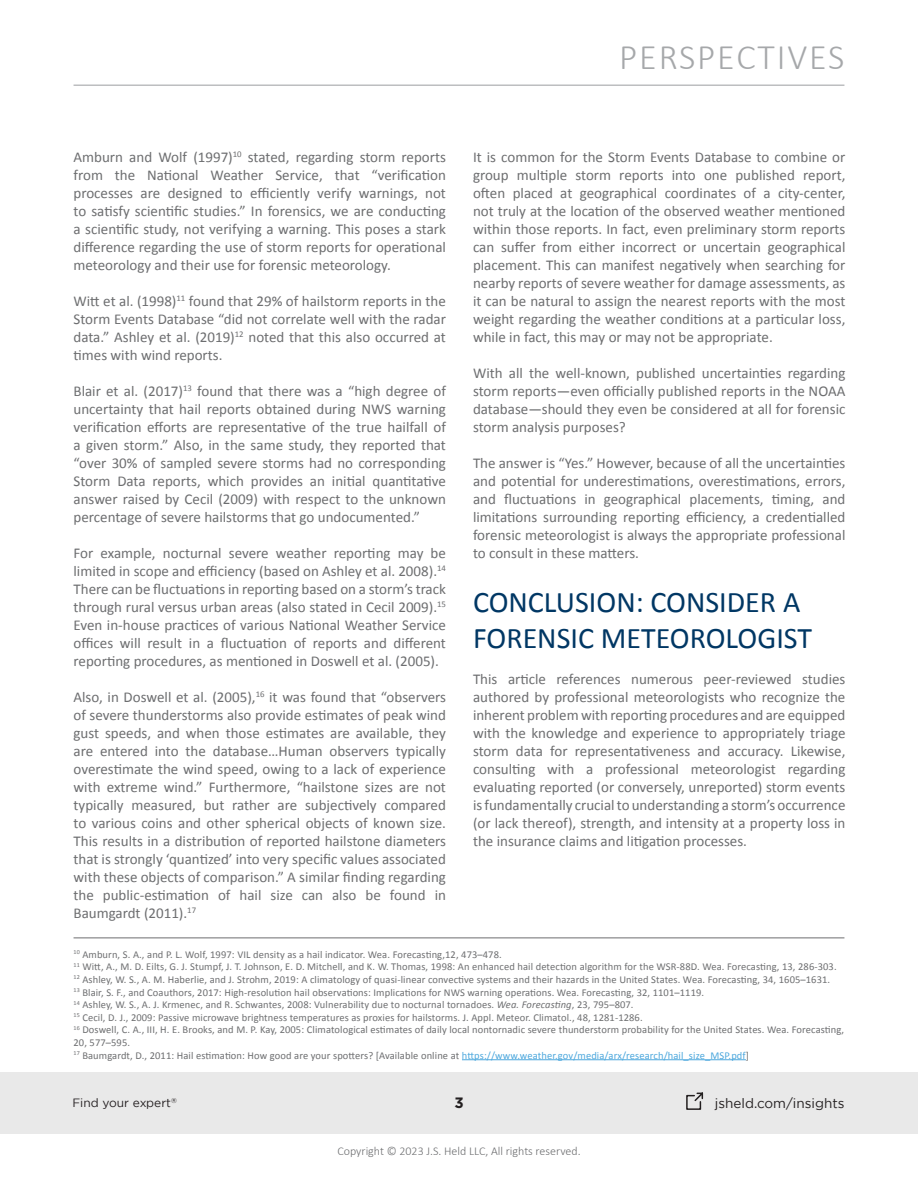
<style>
.page{position:relative;width:918px;height:1188px;background:#fff}
.page>*{position:absolute;margin:0;border:0;box-sizing:border-box;transform-origin:0 0}
.t1{font:300 36px "Calibri";letter-spacing:.05em;color:#a6a8aa}
.Main_Titles{font:30px/36px "Calibri";color:#003764}
.Text_Styles{font:15px/18px "Calibri";color:#6d6e70;text-align:justify}
.t2{font:700 15px "Gotham";color:#231f20}
.t3{font:13.5px "Gotham";color:#231f20}
.t4{font:300 12px "Calibri";color:#6d6e70}
.t5{font:12px "Gotham";color:#241f21}
.t6{font:10.5px/12.6px "Calibri";letter-spacing:.01em;color:#6d6e70}
.t7{font:10.5px "Calibri";letter-spacing:.01em;color:#6e6f71}
.t8{font:7.05px "Gotham";color:#241f21}
.s1{font-style:italic}
.s2{color:#4da8dd}
</style>
<div class="page">
<div style="left:0;top:1072px;width:918px;height:62px;background:#e9e9e9"></div>
<hr style="left:74px;top:85px;width:770px;height:1px;background:#a6a8ab">
<svg style="left:686px;top:1092px;width:18px;height:18px"></svg>
<hr style="left:74px;top:938px;width:770px;height:1px;background:#6d6e70">
<hr style="left:462px;top:1059px;width:284px;height:1px;background:#4da8dd">
<h1 class="t1" style="left:619px;top:35px;width:227px">PERSPECTIVES</h1>
<p class="Text_Styles" style="left:74px;top:147px;width:374px">Amburn and Wolf (1997)<sup>10</sup> stated, regarding storm reports from the National Weather Service, that “verification processes are designed to efficiently verify warnings, not to satisfy scientific studies.” In forensics, we are conducting a scientific study, not verifying a warning. This poses a stark difference regarding the use of storm reports for operational meteorology and their use for forensic meteorology.</p>
<p class="Text_Styles" style="left:74px;top:291px;width:374px">Witt et al. (1998)<sup>11</sup> found that 29% of hailstorm reports in the Storm Events Database “did not correlate well with the radar data.” Ashley et al. (2019)<sup>12</sup> noted that this also occurred at times with wind reports.</p>
<p class="Text_Styles" style="left:74px;top:381px;width:374px">Blair et al. (2017)<sup>13</sup> found that there was a “high degree of uncertainty that hail reports obtained during NWS warning verification efforts are representative of the true hailfall of a given storm.” Also, in the same study, they reported that “over 30% of sampled severe storms had no corresponding Storm Data reports, which provides an initial quantitative answer raised by Cecil (2009) with respect to the unknown percentage of severe hailstorms that go undocumented.”</p>
<p class="Text_Styles" style="left:74px;top:543px;width:374px">For example, nocturnal severe weather reporting may be limited in scope and efficiency (based on Ashley et al. 2008).<sup>14<br></sup>There can be fluctuations in reporting based on a storm’s track through rural versus urban areas (also stated in Cecil 2009).<sup>15<br></sup>Even in-house practices of various National Weather Service offices will result in a fluctuation of reports and different reporting procedures, as mentioned in Doswell et al. (2005).</p>
<p class="Text_Styles" style="left:74px;top:687px;width:374px">Also, in Doswell et al. (2005),<sup>16</sup> it was found that “observers of severe thunderstorms also provide estimates of peak wind gust speeds, and when those estimates are available, they are entered into the database…Human observers typically overestimate the wind speed, owing to a lack of experience with extreme wind.” Furthermore, “hailstone sizes are not typically measured, but rather are subjectively compared to various coins and other spherical objects of known size.<br>This results in a distribution of reported hailstone diameters that is strongly ‘quantized’ into very specific values associated with these objects of comparison.” A similar finding regarding the public-estimation of hail size can also be found in Baumgardt (2011).<sup>17</sup></p>
<p class="Text_Styles" style="left:473px;top:147px;width:374px">It is common for the Storm Events Database to combine or group multiple storm reports into one published report, often placed at geographical coordinates of a city-center, not truly at the location of the observed weather mentioned within those reports. In fact, even preliminary storm reports can suffer from either incorrect or uncertain geographical placement. This can manifest negatively when searching for nearby reports of severe weather for damage assessments, as it can be natural to assign the nearest reports with the most weight regarding the weather conditions at a particular loss, while in fact, this may or may not be appropriate.</p>
<p class="Text_Styles" style="left:473px;top:363px;width:374px">With all the well-known, published uncertainties regarding storm reports—even officially published reports in the NOAA database—should they even be considered at all for forensic storm analysis purposes?</p>
<p class="Text_Styles" style="left:473px;top:453px;width:374px">The answer is “Yes.” However, because of all the uncertainties and potential for underestimations, overestimations, errors, and fluctuations in geographical placements, timing, and limitations surrounding reporting efficiency, a credentialled forensic meteorologist is always the appropriate professional to consult in these matters.</p>
<p class="Main_Titles" style="left:473px;top:583px;width:341px">CONCLUSION: CONSIDER A<br>FORENSIC METEOROLOGIST</p>
<p class="Text_Styles" style="left:473px;top:669px;width:374px">This article references numerous peer-reviewed studies authored by professional meteorologists who recognize the inherent problem with reporting procedures and are equipped with the knowledge and experience to appropriately triage storm data for representativeness and accuracy. Likewise, consulting with a professional meteorologist regarding evaluating reported (or conversely, unreported) storm events is fundamentally crucial to understanding a storm’s occurrence (or lack thereof), strength, and intensity at a property loss in the insurance claims and litigation processes.</p>
<p class="t7" style="left:74px;top:948px;width:430px"><sup>10</sup> Amburn, S. A., and P. L. Wolf, 1997: VIL density as a hail indicator. Wea. Forecasting,12, 473–478.</p>
<p class="t7" style="left:74px;top:960px;width:765px"><sup>11</sup> Witt, A., M. D. Eilts, G. J. Stumpf, J. T. Johnson, E. D. Mitchell, and K. W. Thomas, 1998: An enhanced hail detection algorithm for the WSR-88D. Wea. Forecasting, 13, 286-303.</p>
<p class="t6" style="left:74px;top:973px;width:758px"><sup>12</sup> Ashley, W. S., A. M. Haberlie, and J. Strohm, 2019: A climatology of quasi-linear convective systems and their hazards in the United States. Wea. Forecasting, 34, 1605–1631.</p>
<p class="t6" style="left:74px;top:985px;width:632px"><sup>13</sup> Blair, S. F., and Coauthors, 2017: High-resolution hail observations: Implications for NWS warning operations. Wea. Forecasting, 32, 1101–1119.</p>
<p class="t7" style="left:74px;top:998px;width:562px"><sup>14</sup> Ashley, W. S., A. J. Krmenec, and R. Schwantes, 2008: Vulnerability due to nocturnal tornadoes. <span class="s1">Wea. Forecasting</span>, 23, 795–807.</p>
<p class="t7" style="left:74px;top:1011px;width:571px"><sup>15</sup> Cecil, D. J., 2009: Passive microwave brightness temperatures as proxies for hailstorms. J. Appl. Meteor. Climatol., 48, 1281-1286.</p>
<p class="t6" style="left:74px;top:1023px;width:772px"><sup>16</sup> Doswell, C. A., III, H. E. Brooks, and M. P. Kay, 2005: Climatological estimates of daily local nontornadic severe thunderstorm probability for the United States. Wea. Forecasting,<br>20, 577–595.</p>
<p class="t6" style="left:74px;top:1048px;width:677px"><sup>17</sup> Baumgardt, D., 2011: Hail estimation: How good are your spotters? [Available online at <span class="s2">https://www.weather.gov/media/arx/research/hail_size_MSP.pdf</span>]</p>
<p class="t5" style="left:72px;top:1096px;width:100px">Find your expert</p>
<p class="t2" style="left:454px;top:1093px;width:11px">3</p>
<p class="t3" style="left:715px;top:1095px;width:131px">jsheld.com/insights</p>
<p class="t8" style="left:171px;top:1096px;width:7px">®</p>
<p class="t4" style="left:337px;top:1144px;width:245px">Copyright © 2023 J.S. Held LLC, All rights reserved.</p>
</div>
